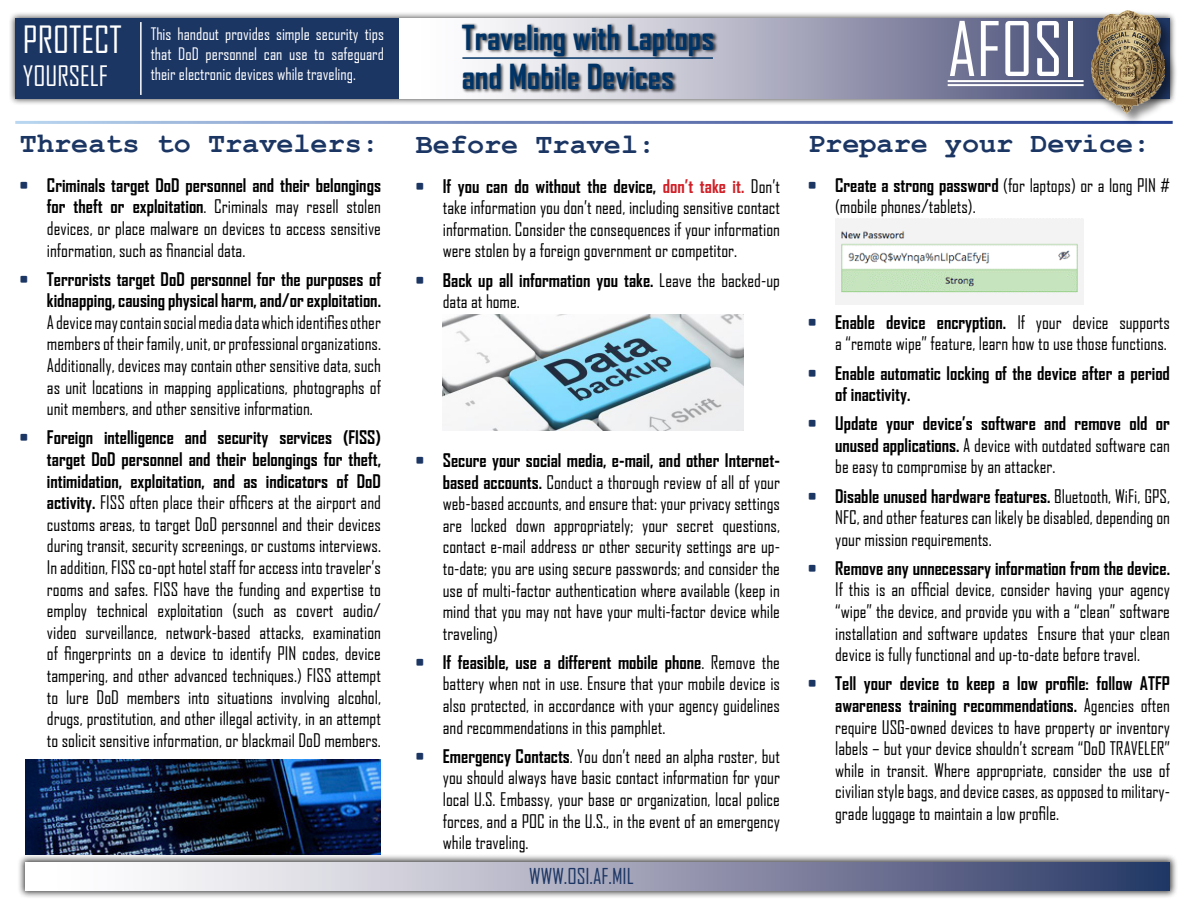
<style>
.page{position:relative;width:1188px;height:918px;background:#fff}
.page>*{position:absolute;margin:0;border:0;box-sizing:border-box;transform-origin:0 0}
.t1{font:72px "Agency FB";color:#fff}
.t2{font:36px "Agency FB";color:#fff}
.t3{font:700 33px/39.6px "Agency FB";color:#036}
.t4{font:700 28.5px "Courier New";color:#1c3664}
.t5{font:27px "Agency FB";color:#fff}
.t6{font:21px "Agency FB";color:#1c3664}
.t7{font:18px/21.6px "Agency FB";color:#000;text-align:justify}
.t8{font:700 18px/21.6px "Agency FB";color:#000}
.t9{font:16.5px/19.8px "Agency FB";color:#fff;text-align:justify}
.s1{font-weight:700;color:#1c3664}
.s2{font-weight:700}
.s3{color:#1c3664}
.s4{font-weight:700;color:#d12027}
.s5{font-weight:400}
</style>
<div class="page">
<div style="left:9px;top:11px;width:1167px;height:95px;background:#000;opacity:.75"></div>
<div style="left:15px;top:18px;width:384px;height:81px;background:#1c3664"></div>
<svg style="left:399px;top:18px;width:691px;height:81px"></svg>
<hr style="left:140px;top:22px;width:2px;height:73px;background:#fff">
<hr style="left:948px;top:80px;width:136px;height:2px;background:#fff">
<hr style="left:948px;top:84px;width:136px;height:2px;background:#fff">
<div style="left:1090px;top:9px;width:89px;height:118px;background:#000;opacity:.51"></div>
<img style="left:1092px;top:11px;width:72px;height:102px">
<div style="left:17px;top:854px;width:1161px;height:45px;background:#000;opacity:.74"></div>
<div style="left:25px;top:862px;width:1145px;height:29px;background:linear-gradient(to right,#fff,#303b68)"></div>
<img style="left:836px;top:219px;width:248px;height:86px">
<img style="left:443px;top:314px;width:300px;height:116px">
<img style="left:25px;top:760px;width:356px;height:94px">
<div style="left:461px;top:23px;width:257px;height:70px;background:#000;opacity:.75"></div>
<h2 class="t2" style="left:23px;top:18px;width:101px">PROTECT</h2>
<h3 class="t5" style="left:23px;top:59px;width:87px">YOURSELF</h3>
<p class="t9" style="left:151px;top:24px;width:235px">This handout provides simple security tips that DoD personnel can use to safeguard their electronic devices while traveling.</p>
<h3 class="t3" style="left:462px;top:17px;width:254px">Traveling with Laptops and Mobile Devices</h3>
<h3 class="t4" style="left:20px;top:126px;width:361px">Threats to Travelers:</h3>
<p class="t7" style="left:47px;top:174px;width:336px;text-indent:-27px"><span class="s1">•</span> <span class="s2">Criminals target DoD personnel and their belongings for theft or exploitation</span>. Criminals may resell stolen devices, or place malware on devices to access sensitive information, such as financial data.</p>
<p class="t8" style="left:20px;top:268px;width:363px;text-align:right"><span class="s3">•</span> Terrorists target DoD personnel for the purposes of kidnapping, causing physical harm, and/or exploitation.</p>
<p class="t7" style="left:47px;top:311px;width:336px">A device may contain social media data which identifies other members of their family, unit, or professional organizations.<br>Additionally, devices may contain other sensitive data, such as unit locations in mapping applications, photographs of unit members, and other sensitive information.</p>
<p class="t7" style="left:47px;top:427px;width:336px;text-indent:-27px"><span class="s1">•</span> <span class="s2">Foreign intelligence and security services (FISS) target DoD personnel and their belongings for theft, intimidation, exploitation, and as indicators of DoD activity.</span> FISS often place their officers at the airport and customs areas, to target DoD personnel and their devices during transit, security screenings, or customs interviews.<br>In addition, FISS co-opt hotel staff for access into traveler’s rooms and safes. FISS have the funding and expertise to employ technical exploitation (such as covert audio/ video surveillance, network-based attacks, examination of fingerprints on a device to identify PIN codes, device tampering, and other advanced techniques.) FISS attempt to lure DoD members into situations involving alcohol, drugs, prostitution, and other illegal activity, in an attempt to solicit sensitive information, or blackmail DoD members.</p>
<h3 class="t4" style="left:416px;top:127px;width:241px">Before Travel:</h3>
<p class="t7" style="left:443px;top:175px;width:339px;text-indent:-27px"><span class="s1">•</span> <span class="s2">If you can do without the device,</span> <span class="s4">don’t take it.</span> Don’t take information you don’t need, including sensitive contact information. Consider the consequences if your information were stolen by a foreign government or competitor.</p>
<p class="t8" style="left:443px;top:269px;width:339px;text-indent:-27px"><span class="s3">•</span> Back up all information you take. <span class="s5">Leave the backed-up data at home.</span></p>
<p class="t7" style="left:443px;top:449px;width:339px;text-indent:-27px"><span class="s1">•</span> <span class="s2">Secure your social media, e-mail, and other Internet&shy;based accounts.</span> Conduct a thorough review of all of your web-based accounts, and ensure that: your privacy settings are locked down appropriately; your secret questions, contact e-mail address or other security settings are up&shy;to-date; you are using secure passwords; and consider the use of multi-factor authentication where available (keep in mind that you may not have your multi-factor device while traveling)</p>
<p class="t7" style="left:443px;top:651px;width:339px;text-indent:-27px"><span class="s1">•</span> <span class="s2">If feasible, use a different mobile phone</span>. Remove the battery when not in use. Ensure that your mobile device is also protected, in accordance with your agency guidelines and recommendations in this pamphlet.</p>
<p class="t7" style="left:443px;top:745px;width:339px;text-indent:-27px"><span class="s1">•</span> <span class="s2">Emergency Contacts</span>. You don’t need an alpha roster, but you should always have basic contact information for your local U.S. Embassy, your base or organization, local police forces, and a POC in the U.S., in the event of an emergency while traveling.</p>
<p class="t6" style="left:529px;top:863px;width:106px">WWW.OSI.AF.MIL</p>
<h1 class="t1" style="left:948px;top:5px;width:131px">AFOSI</h1>
<h3 class="t4" style="left:808px;top:126px;width:344px">Prepare your Device:</h3>
<p class="t7" style="left:835px;top:174px;width:336px;text-indent:-27px"><span class="s1">•</span> <span class="s2">Create a strong password</span> (for laptops) or a long PIN # (mobile phones/tablets).</p>
<p class="t7" style="left:808px;top:311px;width:363px;text-align:right"><span class="s1">•</span> <span class="s2">Enable device encryption.</span> If your device supports a “remote wipe” feature, learn how to use those functions.</p>
<p class="t8" style="left:835px;top:362px;width:336px;text-indent:-27px"><span class="s3">•</span> Enable automatic locking of the device after a period of inactivity.</p>
<p class="t7" style="left:835px;top:412px;width:336px;text-indent:-27px"><span class="s1">•</span> <span class="s2">Update your device’s software and remove old or unused applications.</span> A device with outdated software can be easy to compromise by an attacker.</p>
<p class="t7" style="left:835px;top:485px;width:336px;text-indent:-27px"><span class="s1">•</span> <span class="s2">Disable unused hardware features.</span> Bluetooth, WiFi, GPS, NFC, and other features can likely be disabled, depending on your mission requirements.</p>
<p class="t7" style="left:835px;top:557px;width:336px;text-indent:-27px"><span class="s1">•</span> <span class="s2">Remove any unnecessary information from the device.<br></span>If this is an official device, consider having your agency “wipe” the device, and provide you with a “clean” software installation and software updates Ensure that your clean device is fully functional and up-to-date before travel.</p>
<p class="t7" style="left:835px;top:673px;width:336px;text-indent:-27px"><span class="s1">•</span> <span class="s2">Tell your device to keep a low profile: follow ATFP awareness training recommendations.</span> Agencies often require USG-owned devices to have property or inventory labels – but your device shouldn’t scream “DoD TRAVELER” while in transit. Where appropriate, consider the use of civilian style bags, and device cases, as opposed to military&shy;grade luggage to maintain a low profile.</p>
</div>
